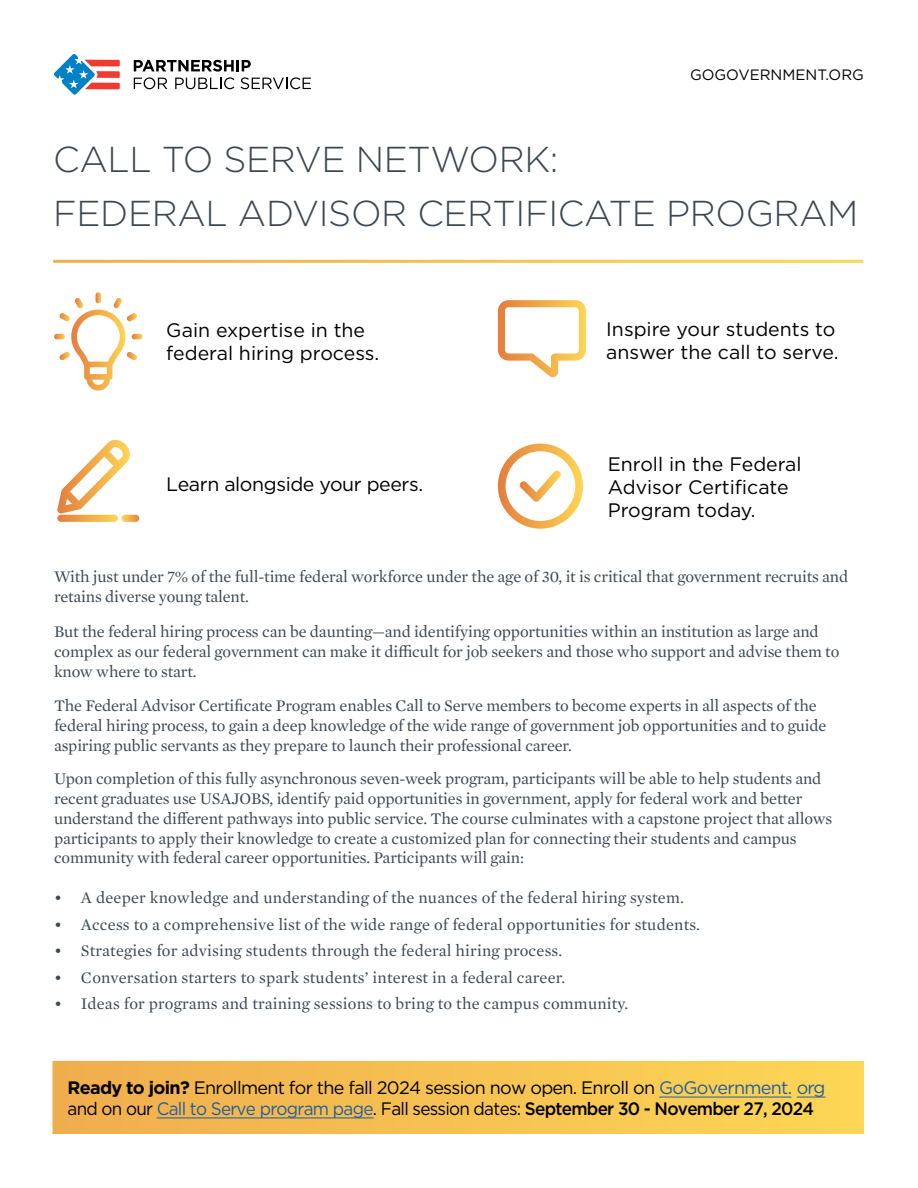
<style>
.page{position:relative;width:918px;height:1188px;background:#fff}
.page>*{position:absolute;margin:0;border:0;box-sizing:border-box;transform-origin:0 0}
.t1{font:300 36px/54px "Gotham";letter-spacing:-.01em;color:#3b4752}
.t2{font:19.5px/23.4px "Gotham";color:#000}
.t3{font:19.5px "Gotham";letter-spacing:-.02em;color:#000}
.t4{font:18px/20.9px "Gotham";letter-spacing:-.04em;color:#000}
.t5{font:16.5px/19.8px "Mercury Text G1";letter-spacing:-.01em;color:#3b4752}
.t6{font:16.5px "Mercury Text G1";letter-spacing:.01em;color:#3b4752}
.t7{font:15px "Gotham";color:#000}
.s1{font-weight:700}
.s2{color:#215e9e}
.s3{font-weight:500}
</style>
<div class="page">
<div style="left:53px;top:1062px;width:810px;height:71px;background:linear-gradient(to right,#efac4e,#fbd656)"></div>
<hr style="left:157px;top:1117px;width:216px;height:1px;background:#215e9e">
<svg style="left:797px;top:1097px;width:28px;height:1px"></svg>
<hr style="left:659px;top:1097px;width:132px;height:1px;background:#215e9e">
<svg style="left:134px;top:60px;width:177px;height:29px"></svg>
<svg style="left:54px;top:54px;width:66px;height:41px"></svg>
<svg style="left:54px;top:292px;width:89px;height:99px"></svg>
<svg style="left:57px;top:440px;width:73px;height:73px"></svg>
<svg style="left:121px;top:515px;width:18px;height:7px"></svg>
<svg style="left:57px;top:515px;width:61px;height:7px"></svg>
<svg style="left:498px;top:300px;width:88px;height:77px"></svg>
<svg style="left:498px;top:444px;width:85px;height:85px"></svg>
<p class="t7" style="left:690px;top:65px;width:175px">GOGOVERNMENT.ORG</p>
<h1 class="t1" style="left:53px;top:132px;width:807px">CALL TO SERVE NETWORK:<br>FEDERAL ADVISOR CERTIFICATE PROGRAM</h1>
<p class="t2" style="left:166px;top:318px;width:215px">Gain expertise in the federal hiring process.</p>
<p class="t3" style="left:166px;top:472px;width:258px">Learn alongside your peers.</p>
<p class="t2" style="left:606px;top:317px;width:234px">Inspire your students to answer the call to serve.</p>
<p class="t2" style="left:608px;top:452px;width:195px">Enroll in the Federal<br>Advisor Certificate<br>Program today.</p>
<p class="t5" style="left:54px;top:566px;width:796px">With just under 7% of the full-time federal workforce under the age of 30, it is critical that government recruits and retains diverse young talent.</p>
<p class="t5" style="left:54px;top:621px;width:787px">But the federal hiring process can be daunting—and identifying opportunities within an institution as large and complex as our federal government can make it difficult for job seekers and those who support and advise them to know where to start.</p>
<p class="t5" style="left:54px;top:695px;width:774px">The Federal Advisor Certificate Program enables Call to Serve members to become experts in all aspects of the federal hiring process, to gain a deep knowledge of the wide range of government job opportunities and to guide aspiring public servants as they prepare to launch their professional career.</p>
<p class="t5" style="left:54px;top:768px;width:780px">Upon completion of this fully asynchronous seven-week program, participants will be able to help students and recent graduates use USAJOBS, identify paid opportunities in government, apply for federal work and better understand the different pathways into public service. The course culminates with a capstone project that allows participants to apply their knowledge to create a customized plan for connecting their students and campus community with federal career opportunities. Participants will gain:</p>
<p class="t6" style="left:54px;top:886px;width:631px">• A deeper knowledge and understanding of the nuances of the federal hiring system.</p>
<p class="t6" style="left:54px;top:912px;width:648px">• Access to a comprehensive list of the wide range of federal opportunities for students.</p>
<p class="t6" style="left:54px;top:939px;width:510px">• Strategies for advising students through the federal hiring process.</p>
<p class="t6" style="left:54px;top:965px;width:513px">• Conversation starters to spark students’ interest in a federal career.</p>
<p class="t6" style="left:54px;top:992px;width:576px">• Ideas for programs and training sessions to bring to the campus community.</p>
<p class="t4" style="left:68px;top:1077px;width:759px"><span class="s1">Ready to join?</span> Enrollment for the fall 2024 session now open. Enroll on <span class="s2">GoGovernment. org </span>and on our <span class="s2">Call to Serve program page</span>. Fall session dates: <span class="s3">September 30 - November 27, 2024</span></p>
</div>
